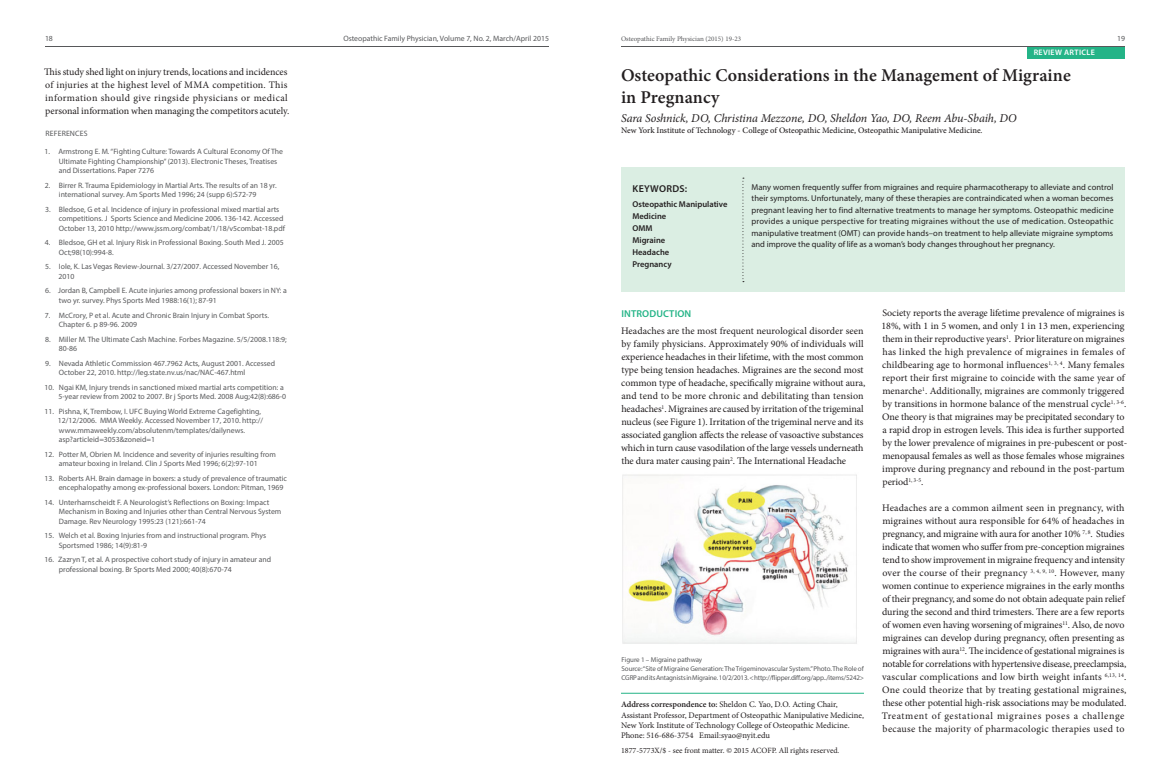
<style>
.page{position:relative;width:1170px;height:783px;background:#fff}
.page>*{position:absolute;margin:0;border:0;box-sizing:border-box;transform-origin:0 0}
.t1{font:600 18px/22px "Minion Pro";letter-spacing:.005em;color:#231f20}
.t2{font:italic 12px "Minion Pro";letter-spacing:-.005em;color:#231f20}
.t3{font:10px/13px "Minion Pro";letter-spacing:-.005em;color:#231f20}
.t4{font:600 10px "Myriad Pro";letter-spacing:.01em;color:#24b487}
.t5{font:600 10px "Myriad Pro";letter-spacing:.025em;color:#231f20}
.t6{font:8.5px/11.5px "Myriad Pro";color:#231f20;text-align:justify}
.t7{font:8.5px/10.2px "Minion Pro";letter-spacing:-.005em;color:#231f20}
.t8{font:500 8.5px "Minion Pro";letter-spacing:-.005em;color:#231f20}
.t9{font:600 8.5px/12px "Myriad Pro";color:#231f20}
.t10{font:8px "Minion Pro";color:#231f20}
.t11{font:600 8px "Myriad Pro";letter-spacing:.04em;color:#fff}
.t12{font:7.8px/9.5px "Myriad Pro";color:#57585a}
.t13{font:7.8px "Myriad Pro";letter-spacing:.02em;color:#57585a}
.t14{font:7px/9px "Myriad Pro";letter-spacing:-.015em;color:#57585a}
.t15{font:7px "Minion Pro";color:#57585a}
.s1{font-weight:600}
</style>
<div class="page">
<hr style="left:621px;top:46px;width:504px;height:1px;background:#57585a">
<hr style="left:45px;top:46px;width:504px;height:1px;background:#57585a">
<div style="left:621px;top:167px;width:504px;height:125px;background:#dbeee3"></div>
<svg style="left:742px;top:178px;width:2px;height:104px"></svg>
<div style="left:1027px;top:47px;width:98px;height:11px;background:#24b487"></div>
<hr style="left:621px;top:693px;width:243px;height:1px;background:#24b487">
<img style="left:622px;top:474px;width:235px;height:170px">
<p class="t12" style="left:45px;top:34px;width:9px">18</p>
<p class="t12" style="left:343px;top:34px;width:207px">Osteopathic Family Physician, Volume 7, No. 2, March/April 2015</p>
<p class="t12" style="left:1117px;top:34px;width:9px">19</p>
<p class="t3" style="left:44px;top:65px;width:247px">This study shed light on injury trends, locations and incidences of injuries at the highest level of MMA competition. This information should give ringside physicians or medical personal information when managing the competitors acutely.</p>
<p class="t13" style="left:45px;top:128px;width:44px">REFERENCES</p>
<p class="t12" style="left:59px;top:147px;width:226px;text-indent:-14px">1. Armstrong E. M. “Fighting Culture: Towards A Cultural Economy Of The<br>Ultimate Fighting Championship” (2013). Electronic Theses, Treatises and Dissertations. Paper 7276</p>
<p class="t12" style="left:59px;top:180px;width:219px;text-indent:-14px">2. Birrer R. Trauma Epidemiology in Martial Arts. The results of an 18 yr. international survey. Am Sports Med 1996; 24 (supp 6):S72-79</p>
<p class="t12" style="left:59px;top:204px;width:228px;text-indent:-14px">3. Bledsoe, G et al. Incidence of injury in professional mixed martial arts competitions. J Sports Science and Medicine 2006. 136-142. Accessed<br>October 13, 2010 http://www.jssm.org/combat/1/18/v5combat-18.pdf</p>
<p class="t12" style="left:59px;top:238px;width:226px;text-indent:-14px">4. Bledsoe, GH et al. Injury Risk in Professional Boxing. South Med J. 2005<br>Oct;98(10):994-8.</p>
<p class="t12" style="left:58px;top:262px;width:223px;text-indent:-13px">5. Iole, K. Las Vegas Review-Journal. 3/27/2007. Accessed November 16,<br>2010</p>
<p class="t12" style="left:59px;top:286px;width:230px;text-indent:-14px">6. Jordan B, Campbell E. Acute injuries among professional boxers in NY: a two yr. survey. Phys Sports Med 1988:16(1); 87-91</p>
<p class="t12" style="left:59px;top:310px;width:212px;text-indent:-14px">7. McCrory, P et al. Acute and Chronic Brain Injury in Combat Sports.<br>Chapter 6. p 89-96. 2009</p>
<p class="t12" style="left:59px;top:334px;width:230px;text-indent:-14px">8. Miller M. The Ultimate Cash Machine. Forbes Magazine. 5/5/2008.118:9;<br>80-86</p>
<p class="t12" style="left:59px;top:358px;width:218px;text-indent:-14px">9. Nevada Athletic Commission 467.7962 Acts, August 2001. Accessed<br>October 22, 2010. http://leg.state.nv.us/nac/NAC-467.html</p>
<p class="t12" style="left:59px;top:382px;width:229px;text-indent:-14px">10. Ngai KM, Injury trends in sanctioned mixed martial arts competition: a<br>5-year review from 2002 to 2007. Br j Sports Med. 2008 Aug;42(8):686-0</p>
<p class="t12" style="left:58px;top:406px;width:207px;text-indent:-14px">11. Pishna, K, Trembow, I. UFC Buying World Extreme Cagefighting, 12/12/2006. MMA Weekly. Accessed November 17, 2010. http:// www.mmaweekly.com/absolutenm/templates/dailynews. asp?articleid=3053&amp;zoneid=1</p>
<p class="t12" style="left:44px;top:449px;width:233px;text-align:center">12. Potter M, Obrien M. Incidence and severity of injuries resulting from amateur boxing in Ireland. Clin J Sports Med 1996; 6(2):97-101</p>
<p class="t12" style="left:59px;top:473px;width:230px;text-indent:-14px">13. Roberts AH. Brain damage in boxers: a study of prevalence of traumatic encephalopathy among ex-professional boxers. London: Pitman, 1969</p>
<p class="t12" style="left:59px;top:497px;width:224px;text-indent:-14px">14. Unterharnscheidt F. A Neurologist’s Reflections on Boxing: Impact<br>Mechanism in Boxing and Injuries other than Central Nervous System<br>Damage. Rev Neurology 1995:23 (121):661-74</p>
<p class="t12" style="left:59px;top:531px;width:209px;text-indent:-14px">15. Welch et al. Boxing Injuries from and instructional program. Phys<br>Sportsmed 1986; 14(9):81-9</p>
<p class="t12" style="left:59px;top:555px;width:214px;text-indent:-14px">16. Zazryn T, et al. A prospective cohort study of injury in amateur and professional boxing. Br Sports Med 2000; 40(8):670-74</p>
<p class="t15" style="left:621px;top:34px;width:122px">Osteopathic Family Physician (2015) 19-23</p>
<p class="t11" style="left:1034px;top:47px;width:63px">REVIEW ARTICLE</p>
<h1 class="t1" style="left:621px;top:64px;width:451px">Osteopathic Considerations in the Management of Migraine in Pregnancy</h1>
<p class="t2" style="left:621px;top:110px;width:397px">Sara Soshnick, DO, Christina Mezzone, DO, Sheldon Yao, DO, Reem Abu-Sbaih, DO</p>
<p class="t8" style="left:621px;top:125px;width:363px">New York Institute of Technology - College of Osteopathic Medicine, Osteopathic Manipulative Medicine.</p>
<p class="t6" style="left:752px;top:181px;width:364px">Many women frequently suffer from migraines and require pharmacotherapy to alleviate and control their symptoms. Unfortunately, many of these therapies are contraindicated when a woman becomes pregnant leaving her to find alternative treatments to manage her symptoms. Osteopathic medicine provides a unique perspective for treating migraines without the use of medication. Osteopathic manipulative treatment (OMT) can provide hands–on treatment to help alleviate migraine symptoms and improve the quality of life as a woman’s body changes throughout her pregnancy.</p>
<p class="t5" style="left:633px;top:182px;width:56px">KEYWORDS:</p>
<p class="t9" style="left:633px;top:198px;width:96px">Osteopathic Manipulative<br>Medicine<br>OMM<br>Migraine<br>Headache<br>Pregnancy</p>
<p class="t3" style="left:881px;top:307px;width:247px">Society reports the average lifetime prevalence of migraines is 18%, with 1 in 5 women, and only 1 in 13 men, experiencing them in their reproductive years<sup>1</sup>. Prior literature on migraines has linked the high prevalence of migraines in females of childbearing age to hormonal influences<sup>1,</sup> <sup>3,</sup> <sup>4</sup>. Many females report their first migraine to coincide with the same year of menarche<sup>1</sup>. Additionally, migraines are commonly triggered by transitions in hormone balance of the menstrual cycle<sup>1,</sup> <sup>3-6</sup>.<br>One theory is that migraines may be precipitated secondary to a rapid drop in estrogen levels. This idea is further supported by the lower prevalence of migraines in pre-pubescent or post&shy;menopausal females as well as those females whose migraines improve during pregnancy and rebound in the post-partum period<sup>1,</sup> <sup>3-5</sup>.</p>
<p class="t3" style="left:882px;top:502px;width:246px">Headaches are a common ailment seen in pregnancy, with migraines without aura responsible for 64% of headaches in pregnancy, and migraine with aura for another 10% <sup>7,</sup> <sup>8</sup>. Studies indicate that women who suffer from pre-conception migraines tend to show improvement in migraine frequency and intensity over the course of their pregnancy <sup>3,</sup> <sup>4,</sup> <sup>9,</sup> <sup>10</sup>. However, many women continue to experience migraines in the early months of their pregnancy, and some do not obtain adequate pain relief during the second and third trimesters. There are a few reports of women even having worsening of migraines<sup>11</sup>. Also, de novo migraines can develop during pregnancy, often presenting as migraines with aura<sup>12</sup>. The incidence of gestational migraines is notable for correlations with hypertensive disease, preeclampsia, vascular complications and low birth weight infants <sup>6,13,</sup> <sup>14</sup>.<br>One could theorize that by treating gestational migraines, these other potential high-risk associations may be modulated.<br>Treatment of gestational migraines poses a challenge because the majority of pharmacologic therapies used to</p>
<p class="t4" style="left:622px;top:307px;width:71px">INTRODUCTION</p>
<p class="t3" style="left:621px;top:324px;width:246px">Headaches are the most frequent neurological disorder seen by family physicians. Approximately 90% of individuals will experience headaches in their lifetime, with the most common type being tension headaches. Migraines are the second most common type of headache, specifically migraine without aura, and tend to be more chronic and debilitating than tension headaches<sup>1</sup>. Migraines are caused by irritation of the trigeminal nucleus (see Figure 1). Irritation of the trigeminal nerve and its associated ganglion affects the release of vasoactive substances which in turn cause vasodilation of the large vessels underneath the dura mater causing pain<sup>2</sup>. The International Headache</p>
<p class="t14" style="left:621px;top:655px;width:244px">Figure 1 – Migraine pathway<br>Source: “Site of Migraine Generation: The Trigeminovascular System.” Photo. The Role of<br>CGRP and its Antagnists in Migraine. 10/2/2013. &lt; http://flipper.diff.org/app../items/5242&gt;</p>
<p class="t7" style="left:621px;top:699px;width:245px"><span class="s1">Address correspondence to:</span> Sheldon C. Yao, D.O. Acting Chair, Assistant Professor, Department of Osteopathic Manipulative Medicine, New York Institute of Technology College of Osteopathic Medicine.<br>Phone: 516-686-3754 Email:syao@nyit.edu</p>
<p class="t10" style="left:621px;top:745px;width:220px">1877-5773X/$ - see front matter. © 2015 ACOFP. All rights reserved.</p>
</div>
